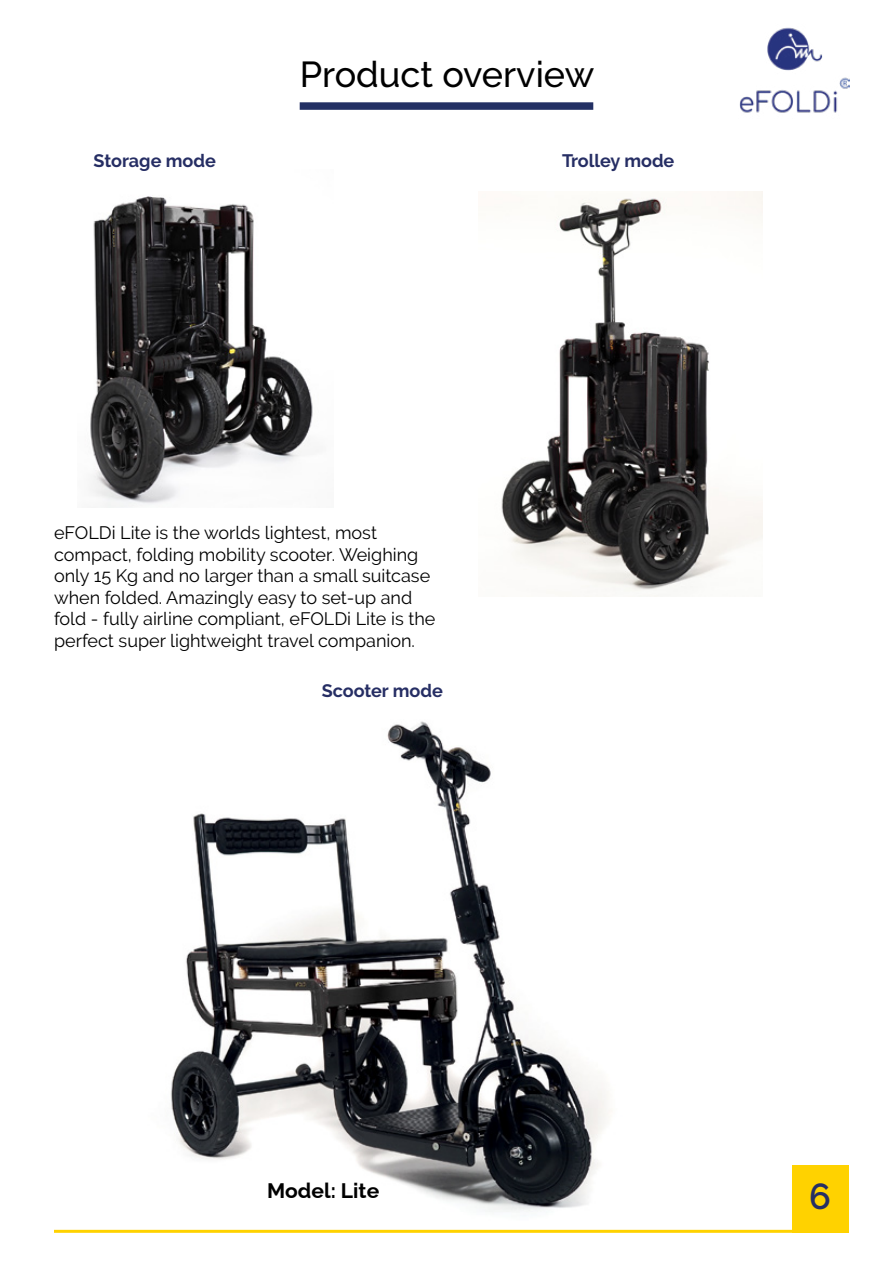
<style>
.page{position:relative;width:893px;height:1263px;background:#fff}
.page>*{position:absolute;margin:0;border:0;box-sizing:border-box;transform-origin:0 0}
.t1{font:500 36px "Raleway";color:#000}
.t2{font:600 36px "Raleway";color:#262e64}
.t3{font:700 21px "Raleway";color:#000}
.t4{font:18px/21.6px "Raleway";color:#000}
.t5{font:700 18px "Raleway";color:#262e64}
</style>
<div class="page">
<img style="left:739px;top:27px;width:110px;height:86px">
<div style="left:792px;top:1165px;width:56px;height:68px;background:#ffd200"></div>
<hr style="left:54px;top:1230px;width:785px;height:3px;background:#ffd200">
<img style="left:170px;top:721px;width:440px;height:491px">
<img style="left:90px;top:196px;width:223px;height:311px">
<img style="left:501px;top:191px;width:261px;height:405px">
<div style="left:300px;top:102px;width:293px;height:8px;background:#233064"></div>
<h1 class="t1" style="left:300px;top:54px;width:296px">Product overview</h1>
<p class="t5" style="left:94px;top:150px;width:124px">Storage mode</p>
<p class="t5" style="left:562px;top:150px;width:114px">Trolley mode</p>
<p class="t4" style="left:54px;top:522px;width:383px">eFOLDi Lite is the worlds lightest, most compact, folding mobility scooter. Weighing only 15 Kg and no larger than a small suitcase when folded. Amazingly easy to set-up and fold - fully airline compliant, eFOLDi Lite is the perfect super lightweight travel companion.</p>
<p class="t5" style="left:322px;top:681px;width:123px">Scooter mode</p>
<p class="t3" style="left:267px;top:1174px;width:114px">Model: Lite</p>
<h1 class="t2" style="left:809px;top:1176px;width:23px">6</h1>
</div>
